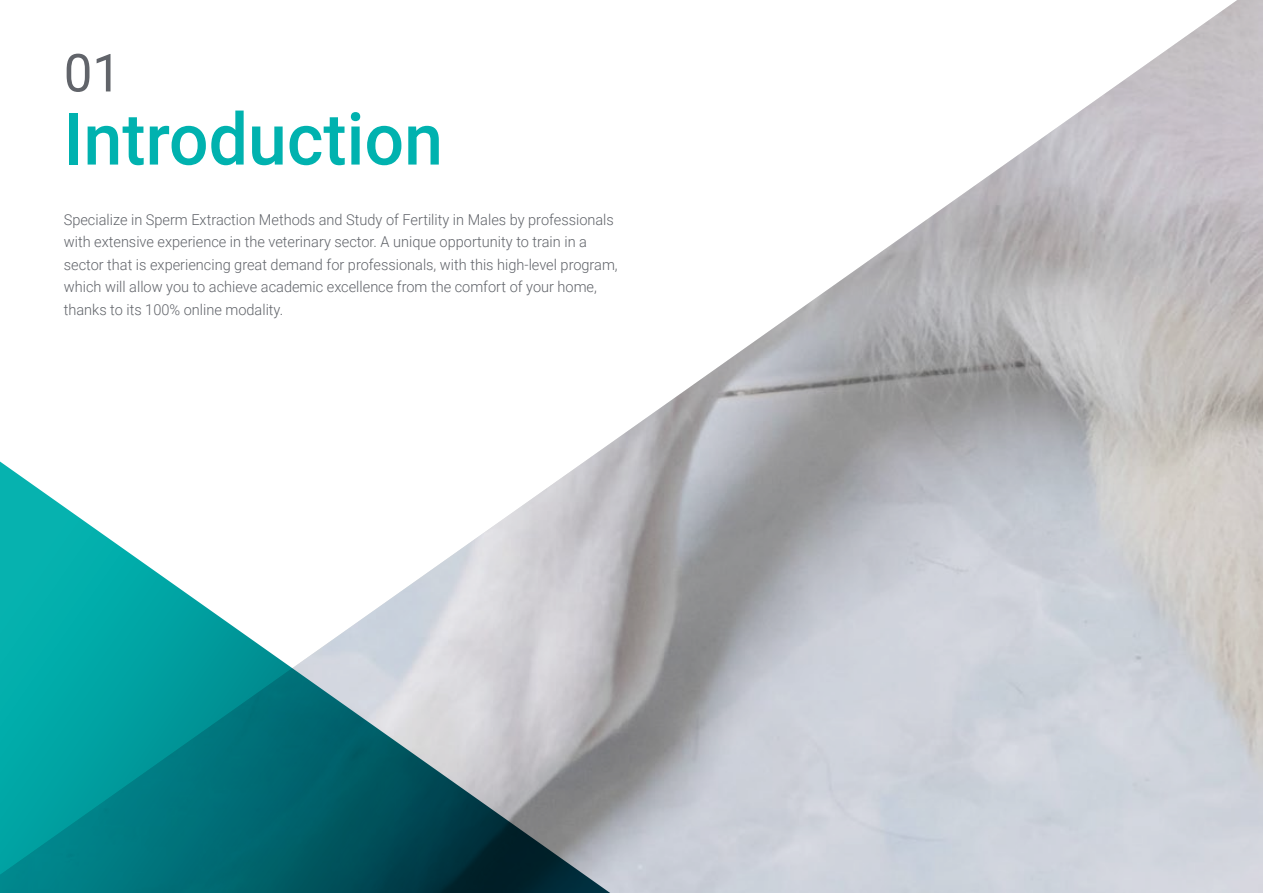
<style>
.page{position:relative;width:1263px;height:893px;background:#fff}
.page>*{position:absolute;margin:0;border:0;box-sizing:border-box;transform-origin:0 0}
.Portadilla{font:500 72px "Roboto";color:#00b2af}
.t1{font:52.5px "Roboto";color:#61646a}
.Texto_Simple{font:300 15px/22.5px "Roboto";color:#61646a}
</style>
<div class="page">
<img style="left:607px;top:0;width:656px;height:893px">
<svg style="left:0;top:446px;width:640px;height:447px"></svg>
<p class="t1" style="left:64px;top:36px;width:59px">01</p>
<p class="Portadilla" style="left:64px;top:89px;width:381px">Introduction</p>
<p class="Texto_Simple" style="left:64px;top:207px;width:555px">Specialize in Sperm Extraction Methods and Study of Fertility in Males by professionals with extensive experience in the veterinary sector. A unique opportunity to train in a sector that is experiencing great demand for professionals, with this high-level program, which will allow you to achieve academic excellence from the comfort of your home, thanks to its 100% online modality.</p>
</div>
